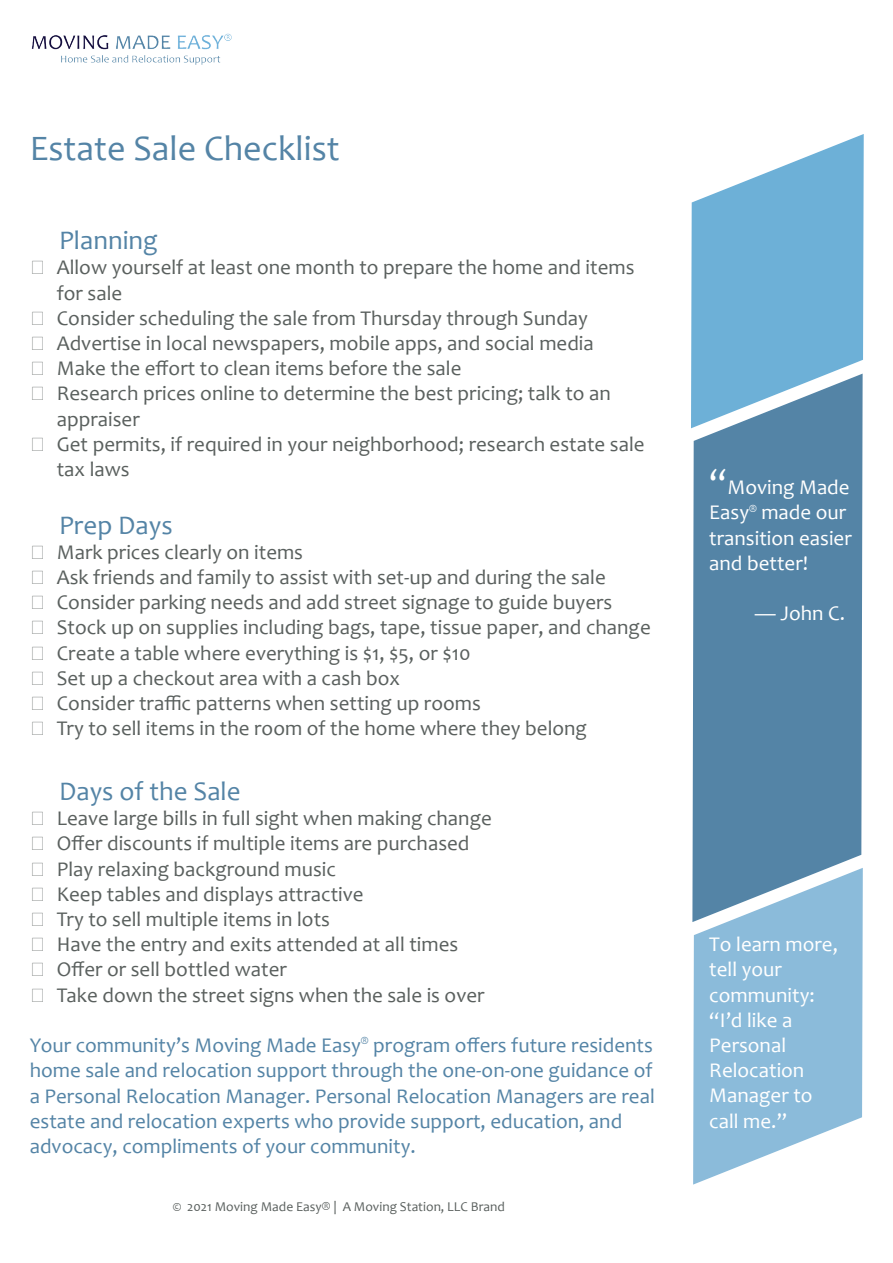
<style>
.page{position:relative;width:893px;height:1263px;background:#fff}
.page>*{position:absolute;margin:0;border:0;box-sizing:border-box;transform-origin:0 0}
.t1{font:36px "Candara";color:#5484a6}
.t2{font:27px "Candara";color:#5484a6}
.t3{font:21px/25.2px "Candara";color:#5a605e}
.t4{font:21px/25.2px "Candara";color:#5484a6}
.t5{font:21px/25.2px "Candara";color:#fff}
.t6{font:13.5px "Candara";color:#5a605e}
.s1{font-family:"Arial"}
.s2{font-size:36px}
</style>
<div class="page">
<img style="left:31px;top:33px;width:201px;height:32px">
<svg style="left:691px;top:134px;width:173px;height:294px;background:#83bcdd"></svg>
<svg style="left:692px;top:374px;width:171px;height:548px;background:#5c8bac"></svg>
<svg style="left:693px;top:868px;width:170px;height:316px;background:#98c1db"></svg>
<h1 class="t1" style="left:30px;top:126px;width:311px">Estate Sale Checklist</h1>
<p class="t2" style="left:59px;top:223px;width:100px">Planning</p>
<p class="t3" style="left:30px;top:255px;width:606px"><span class="s1">̆</span> Allow yourself at least one month to prepare the home and items</p>
<p class="t3" style="left:57px;top:280px;width:67px">for sale</p>
<p class="t3" style="left:30px;top:305px;width:560px"><span class="s1">̆</span> Consider scheduling the sale from Thursday through Sunday</p>
<p class="t3" style="left:30px;top:330px;width:565px"><span class="s1">̆</span> Advertise in local newspapers, mobile apps, and social media</p>
<p class="t3" style="left:30px;top:356px;width:433px"><span class="s1">̆</span> Make the effort to clean items before the sale</p>
<p class="t3" style="left:30px;top:381px;width:583px"><span class="s1">̆</span> Research prices online to determine the best pricing; talk to an</p>
<p class="t3" style="left:57px;top:406px;width:84px">appraiser</p>
<p class="t3" style="left:30px;top:431px;width:616px"><span class="s1">̆</span> Get permits, if required in your neighborhood; research estate sale</p>
<p class="t3" style="left:57px;top:456px;width:74px">tax laws</p>
<p class="t2" style="left:59px;top:508px;width:115px">Prep Days</p>
<p class="t3" style="left:30px;top:539px;width:622px"><span class="s1">̆</span> Mark prices clearly on items<br><span class="s1">̆</span> Ask friends and family to assist with set-up and during the sale<br><span class="s1">̆</span> Consider parking needs and add street signage to guide buyers<br><span class="s1">̆</span> Stock up on supplies including bags, tape, tissue paper, and change <span class="s1">̆</span> Create a table where everything is $1, $5, or $10<br><span class="s1">̆</span> Set up a checkout area with a cash box<br><span class="s1">̆</span> Consider traffic patterns when setting up rooms<br><span class="s1">̆</span> Try to sell items in the room of the home where they belong</p>
<p class="t2" style="left:59px;top:774px;width:183px">Days of the Sale</p>
<p class="t3" style="left:30px;top:806px;width:463px"><span class="s1">̆</span> Leave large bills in full sight when making change <span class="s1">̆</span> Offer discounts if multiple items are purchased<br><span class="s1">̆</span> Play relaxing background music<br><span class="s1">̆</span> Keep tables and displays attractive<br><span class="s1">̆</span> Try to sell multiple items in lots<br><span class="s1">̆</span> Have the entry and exits attended at all times<br><span class="s1">̆</span> Offer or sell bottled water<br><span class="s1">̆</span> Take down the street signs when the sale is over</p>
<p class="t4" style="left:30px;top:1032px;width:627px">Your community’s Moving Made Easy<sup>®</sup> program offers future residents home sale and relocation support through the one-on-one guidance of a Personal Relocation Manager. Personal Relocation Managers are real estate and relocation experts who provide support, education, and advocacy, compliments of your community.</p>
<p class="t6" style="left:173px;top:1198px;width:334px">© 2021 Moving Made Easy® | A Moving Station, LLC Brand</p>
<p class="t5" style="left:709px;top:475px;width:144px"><span class="s2">“</span>Moving Made<br>Easy<sup>®</sup> made our transition easier and better!</p>
<p class="t5" style="left:755px;top:601px;width:92px">— John C.</p>
<p class="t5" style="left:709px;top:931px;width:130px">To learn more, tell your community: “I’d like a<br>Personal<br>Relocation<br>Manager to call me.”</p>
</div>
